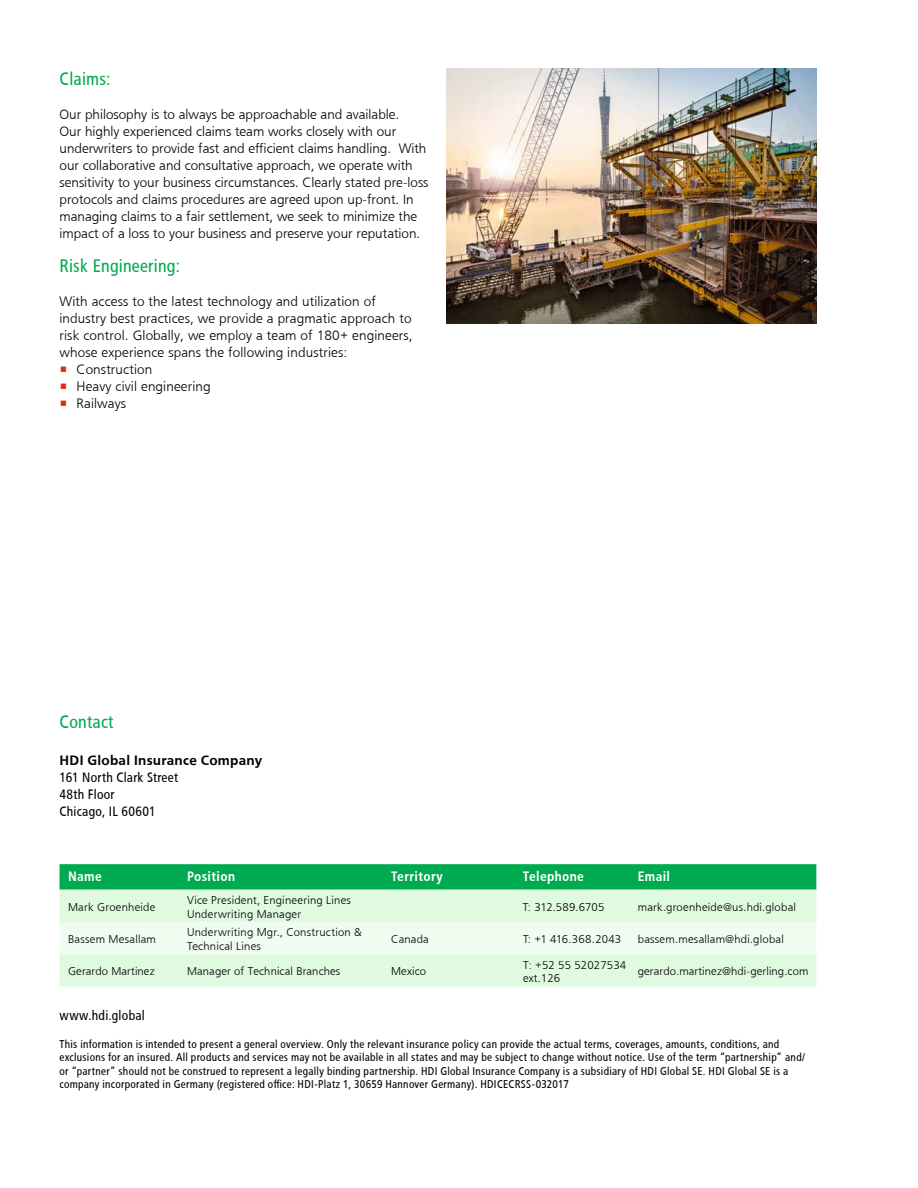
<style>
.page{position:relative;width:918px;height:1188px;background:#fff}
.page>*{position:absolute;margin:0;border:0;box-sizing:border-box;transform-origin:0 0}
.t1{font:18px "HDI Gerling Sans Cond Regular";letter-spacing:.01em;color:#00aa50}
.t2{font:13.5px/17px "HDI Gerling Sans Light";color:#000}
.t3{font:13.5px/17px "HDI Gerling Sans Cond Regular";letter-spacing:.02em;color:#000}
.t4{font:13.5px "HDI Gerling Sans Cond Bold";letter-spacing:.025em;color:#fff}
.t5{font:13.5px "HDI Gerling Sans Bold";letter-spacing:.02em;color:#000}
.t6{font:11.25px/13.5px "HDI Gerling Sans Cond Regular";letter-spacing:.025em;color:#000}
.t7{font:11.25px/13.5px "HDI Gerling Sans Light";letter-spacing:.02em;color:#000}
.s1{color:#dd2a1b}
</style>
<div class="page">
<svg style="left:60px;top:864px;width:756px;height:26px;background:#06ac54"></svg>
<div style="left:60px;top:890px;width:756px;height:96px;background:#e0fadf"></div>
<div style="left:60px;top:922px;width:756px;height:32px;background:#f1fcf0"></div>
<img style="left:446px;top:68px;width:370px;height:255px">
<h1 class="t1" style="left:60px;top:69px;width:53px">Claims:</h1>
<p class="t2" style="left:60px;top:106px;width:370px">Our philosophy is to always be approachable and available.<br>Our highly experienced claims team works closely with our underwriters to provide fast and efficient claims handling. With our collaborative and consultative approach, we operate with sensitivity to your business circumstances. Clearly stated pre-loss protocols and claims procedures are agreed upon up-front. In managing claims to a fair settlement, we seek to minimize the impact of a loss to your business and preserve your reputation.</p>
<h1 class="t1" style="left:60px;top:256px;width:122px">Risk Engineering:</h1>
<p class="t2" style="left:60px;top:293px;width:355px">With access to the latest technology and utilization of industry best practices, we provide a pragmatic approach to risk control. Globally, we employ a team of 180+ engineers, whose experience spans the following industries:</p>
<p class="t2" style="left:60px;top:361px;width:94px"><span class="s1">•</span> Construction</p>
<p class="t2" style="left:60px;top:378px;width:153px"><span class="s1">•</span> Heavy civil engineering</p>
<p class="t2" style="left:60px;top:395px;width:68px"><span class="s1">•</span> Railways</p>
<h1 class="t1" style="left:60px;top:711px;width:56px">Contact</h1>
<p class="t5" style="left:60px;top:753px;width:204px">HDI Global Insurance Company</p>
<p class="t3" style="left:60px;top:769px;width:120px">161 North Clark Street<br>48th Floor<br>Chicago, IL 60601</p>
<p class="t4" style="left:68px;top:869px;width:35px">Name</p>
<p class="t4" style="left:187px;top:869px;width:50px">Position</p>
<p class="t4" style="left:391px;top:869px;width:53px">Territory</p>
<p class="t4" style="left:523px;top:869px;width:63px">Telephone</p>
<p class="t4" style="left:638px;top:869px;width:34px">Email</p>
<p class="t7" style="left:68px;top:900px;width:89px">Mark Groenheide</p>
<p class="t7" style="left:187px;top:894px;width:165px">Vice President, Engineering Lines<br>Underwriting Manager</p>
<p class="t7" style="left:523px;top:900px;width:83px">T: 312.589.6705</p>
<p class="t7" style="left:638px;top:900px;width:160px">mark.groenheide@us.hdi.global</p>
<p class="t7" style="left:68px;top:933px;width:89px">Bassem Mesallam</p>
<p class="t7" style="left:187px;top:926px;width:176px">Underwriting Mgr., Construction &amp;<br>Technical Lines</p>
<p class="t7" style="left:391px;top:933px;width:39px">Canada</p>
<p class="t7" style="left:523px;top:933px;width:100px">T: +1 416.368.2043</p>
<p class="t7" style="left:638px;top:933px;width:148px">bassem.mesallam@hdi.global</p>
<p class="t7" style="left:68px;top:965px;width:88px">Gerardo Martinez</p>
<p class="t7" style="left:187px;top:965px;width:155px">Manager of Technical Branches</p>
<p class="t7" style="left:391px;top:965px;width:36px">Mexico</p>
<p class="t7" style="left:523px;top:958px;width:105px">T: +52 55 52027534 ext.126</p>
<p class="t7" style="left:638px;top:965px;width:172px">gerardo.martinez@hdi-gerling.com</p>
<p class="t3" style="left:60px;top:1008px;width:87px">www.hdi.global</p>
<p class="t6" style="left:60px;top:1037px;width:747px">This information is intended to present a general overview. Only the relevant insurance policy can provide the actual terms, coverages, amounts, conditions, and exclusions for an insured. All products and services may not be available in all states and may be subject to change without notice. Use of the term “partnership” and/ or “partner” should not be construed to represent a legally binding partnership. HDI Global Insurance Company is a subsidiary of HDI Global SE. HDI Global SE is a company incorporated in Germany (registered office: HDI-Platz 1, 30659 Hannover Germany). HDICECRSS-032017</p>
</div>
